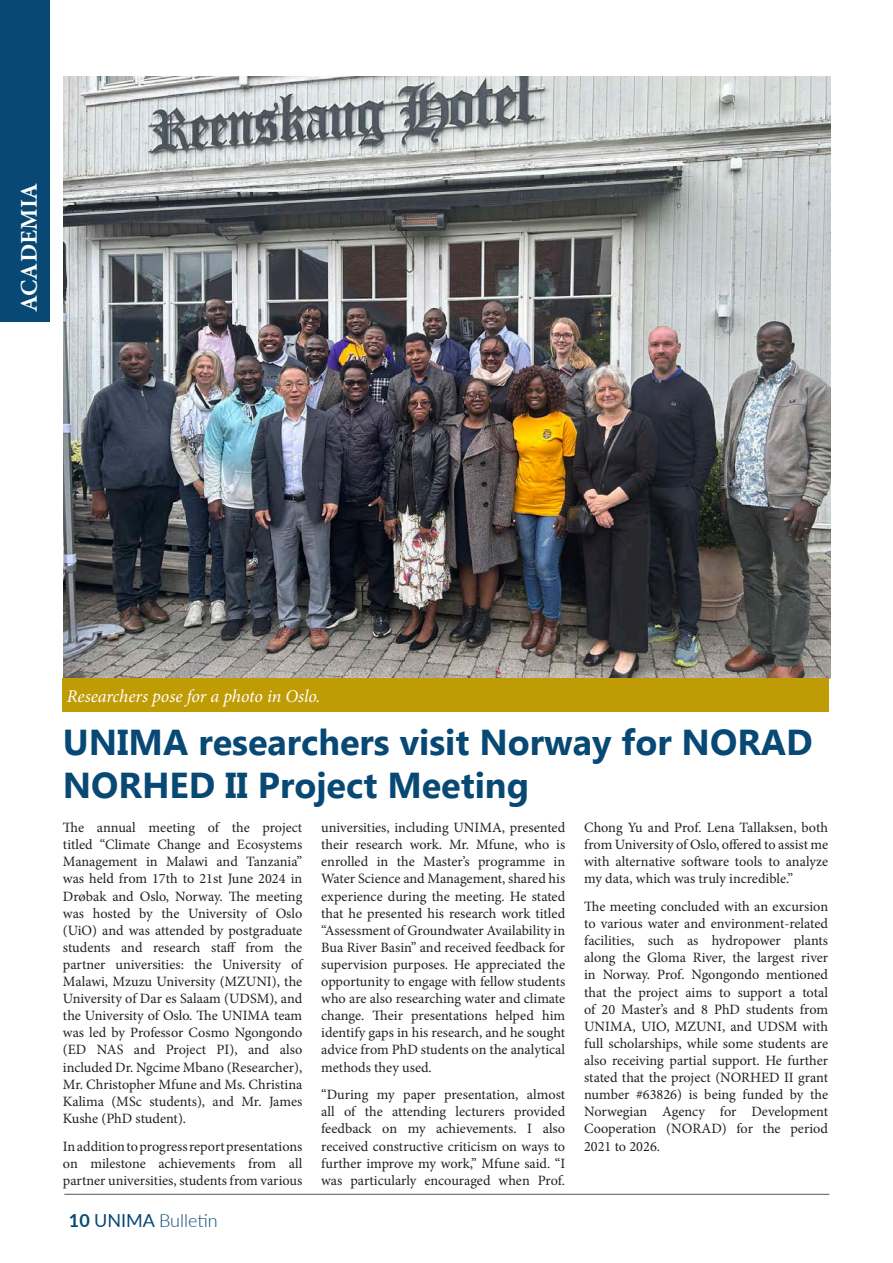
<style>
.page{position:relative;width:893px;height:1263px;background:#fff}
.page>*{position:absolute;margin:0;border:0;box-sizing:border-box;transform-origin:0 0}
.t1{font:700 36px/43.2px "Myanmar Text";color:#074974}
.t2{font:700 24px "Minion Pro";letter-spacing:.01em;color:#fff}
.t3{font:italic 18px "Minion Pro";letter-spacing:-.005em;color:#fff}
.t4{font:300 18px "Lato";color:#074974}
.t5{font:14.25px/17.1px "Minion Pro";color:#231f20;text-align:justify}
.s1{font-weight:700}
.s2{font-weight:400}
</style>
<div class="page">
<hr style="left:64px;top:1194px;width:765px;height:1px;background:#57585a">
<img style="left:64px;top:77px;width:766px;height:601px">
<div style="left:62px;top:678px;width:767px;height:34px;background:#bf9b05"></div>
<div style="left:0;top:0;width:50px;height:321px;background:#074974"></div>
<p class="t2" style="left:12px;top:312px;width:131px;rotate:-90deg">ACADEMIA</p>
<p class="t3" style="left:67px;top:684px;width:255px">Researchers pose for a photo in Oslo.</p>
<p class="t1" style="left:63px;top:721px;width:751px">UNIMA researchers visit Norway for NORAD<br>NORHED II Project Meeting</p>
<p class="t5" style="left:63px;top:819px;width:241px">The annual meeting of the project titled “Climate Change and Ecosystems Management in Malawi and Tanzania” was held from 17th to 21st June 2024 in Drøbak and Oslo, Norway. The meeting was hosted by the University of Oslo (UiO) and was attended by postgraduate students and research staff from the partner universities: the University of Malawi, Mzuzu University (MZUNI), the University of Dar es Salaam (UDSM), and the University of Oslo. The UNIMA team was led by Professor Cosmo Ngongondo (ED NAS and Project PI), and also included Dr. Ngcime Mbano (Researcher), Mr. Christopher Mfune and Ms. Christina Kalima (MSc students), and Mr. James Kushe (PhD student).</p>
<p class="t5" style="left:63px;top:1137px;width:241px">In addition to progress report presentations on milestone achievements from all partner universities, students from various</p>
<p class="t4" style="left:69px;top:1208px;width:150px"><span class="s1">10</span> <span class="s2">UNIMA</span> Bulletin</p>
<p class="t5" style="left:321px;top:819px;width:246px">universities, including UNIMA, presented their research work. Mr. Mfune, who is enrolled in the Master’s programme in Water Science and Management, shared his experience during the meeting. He stated that he presented his research work titled “Assessment of Groundwater Availability in Bua River Basin” and received feedback for supervision purposes. He appreciated the opportunity to engage with fellow students who are also researching water and climate change. Their presentations helped him identify gaps in his research, and he sought advice from PhD students on the analytical methods they used.</p>
<p class="t5" style="left:321px;top:1086px;width:245px">“During my paper presentation, almost all of the attending lecturers provided feedback on my achievements. I also received constructive criticism on ways to further improve my work,” Mfune said. “I was particularly encouraged when Prof.</p>
<p class="t5" style="left:584px;top:819px;width:245px">Chong Yu and Prof. Lena Tallaksen, both from University of Oslo, offered to assist me with alternative software tools to analyze my data, which was truly incredible.”</p>
<p class="t5" style="left:584px;top:898px;width:246px">The meeting concluded with an excursion to various water and environment-related facilities, such as hydropower plants along the Gloma River, the largest river in Norway. Prof. Ngongondo mentioned that the project aims to support a total of 20 Master’s and 8 PhD students from UNIMA, UIO, MZUNI, and UDSM with full scholarships, while some students are also receiving partial support. He further stated that the project (NORHED II grant number #63826) is being funded by the Norwegian Agency for Development Cooperation (NORAD) for the period 2021 to 2026.</p>
</div>
